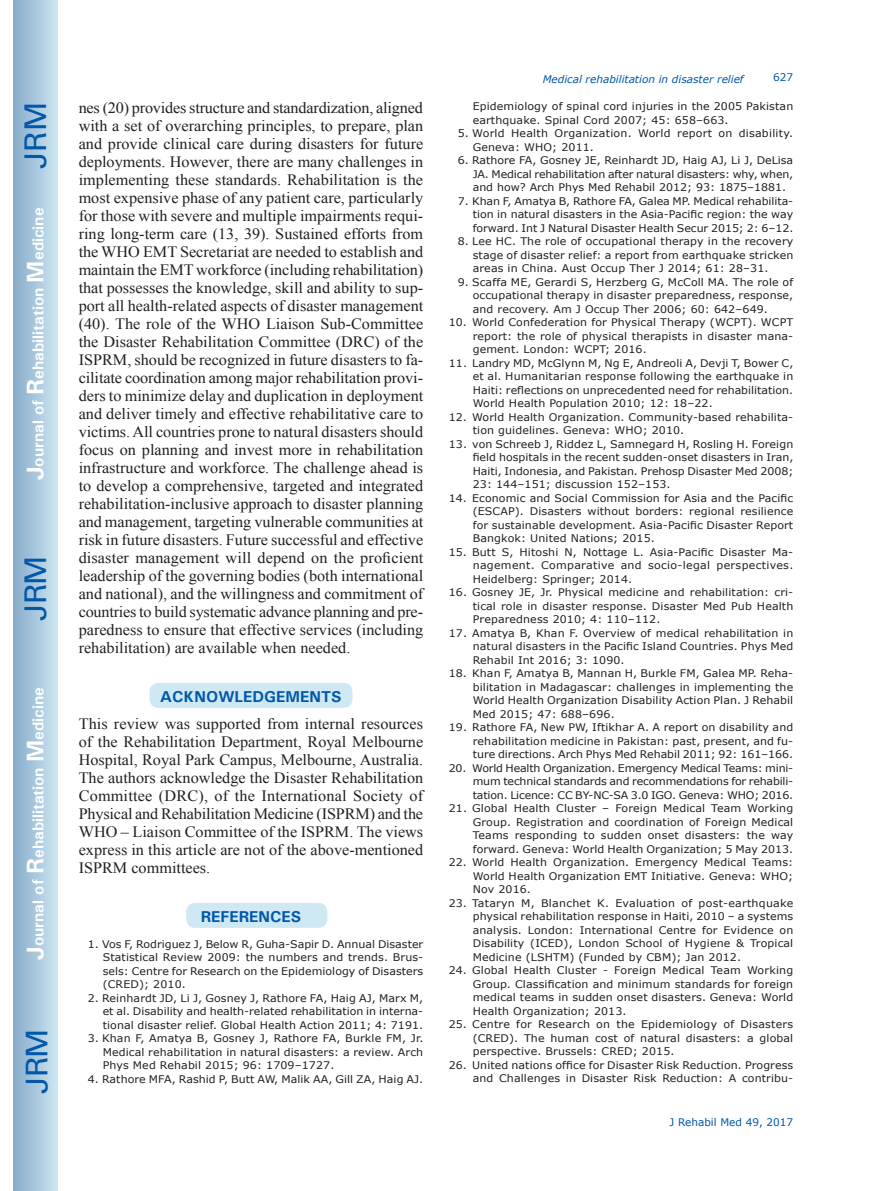
<style>
.page{position:relative;width:872px;height:1191px;background:#fff}
.page>*{position:absolute;margin:0;border:0;box-sizing:border-box;transform-origin:0 0}
.t1{font:30px "Univers";letter-spacing:-.03em;color:#0157a8}
.t2{font:15.75px/18px "Times New Roman";color:#231f20;text-align:justify}
.t3{font:700 15.75px "Univers";color:#fff}
.t4{font:700 15.75px "Univers";color:#0157a8}
.t5{font:10.5px/13.5px "Verdana";letter-spacing:.01em;color:#231f20;text-align:justify;scale:1.05 1}
.t6{font:italic 10.5px "Verdana";color:#0157a8}
.t7{font:10.5px "Verdana";color:#0157a8}
.s1{font-size:24px}
</style>
<div class="page">
<div style="left:14px;top:0;width:43px;height:1191px;background:linear-gradient(to right,#88acca,#cbe5f2)"></div>
<div style="left:149px;top:682px;width:204px;height:26px;background:#cee8f4;border-radius:10px"></div>
<div style="left:148px;top:681px;width:206px;height:28px;border:2px solid #fff;border-radius:10px"></div>
<div style="left:185px;top:902px;width:143px;height:26px;background:#cee8f4;border-radius:10px"></div>
<div style="left:185px;top:901px;width:144px;height:28px;border:2px solid #fff;border-radius:10px"></div>
<h1 class="t1" style="left:18px;top:169px;width:68px;rotate:-90deg">JRM</h1>
<h2 class="t3" style="left:28px;top:480px;width:274px;rotate:-90deg"><span class="s1">J</span>ournal of <span class="s1">R</span>ehabilitation <span class="s1">M</span>edicine</h2>
<h1 class="t1" style="left:18px;top:620px;width:67px;rotate:-90deg">JRM</h1>
<h2 class="t3" style="left:28px;top:959px;width:274px;rotate:-90deg"><span class="s1">J</span>ournal of <span class="s1">R</span>ehabilitation <span class="s1">M</span>edicine</h2>
<h1 class="t1" style="left:19px;top:1093px;width:67px;rotate:-90deg">JRM</h1>
<p class="t2" style="left:79px;top:98px;width:346px">nes (20) provides structure and standardization, aligned with a set of overarching principles, to prepare, plan and provide clinical care during disasters for future deployments. However, there are many challenges in implementing these standards. Rehabilitation is the most expensive phase of any patient care, particularly for those with severe and multiple impairments requi&shy;ring long-term care (13, 39). Sustained efforts from the WHO EMT Secretariat are needed to establish and maintain the EMT workforce (including rehabilitation) that possesses the knowledge, skill and ability to sup&shy;port all health-related aspects of disaster management (40). The role of the WHO Liaison Sub-Committee the Disaster Rehabilitation Committee (DRC) of the ISPRM, should be recognized in future disasters to fa&shy;cilitate coordination among major rehabilitation provi&shy;ders to minimize delay and duplication in deployment and deliver timely and effective rehabilitative care to victims. All countries prone to natural disasters should focus on planning and invest more in rehabilitation infrastructure and workforce. The challenge ahead is to develop a comprehensive, targeted and integrated rehabilitation-inclusive approach to disaster planning and management, targeting vulnerable communities at risk in future disasters. Future successful and effective disaster management will depend on the proficient leadership of the governing bodies (both international and national), and the willingness and commitment of countries to build systematic advance planning and pre&shy;paredness to ensure that effective services (including rehabilitation) are available when needed.</p>
<h2 class="t4" style="left:160px;top:686px;width:183px">ACKNOWLEDGEMENTS</h2>
<p class="t2" style="left:79px;top:714px;width:346px">This review was supported from internal resources of the Rehabilitation Department, Royal Melbourne Hospital, Royal Park Campus, Melbourne, Australia.<br>The authors acknowledge the Disaster Rehabilitation Committee (DRC), of the International Society of Physical and Rehabilitation Medicine (ISPRM) and the WHO – Liaison Committee of the ISPRM. The views express in this article are not of the above-mentioned ISPRM committees.</p>
<h2 class="t4" style="left:201px;top:906px;width:102px">REFERENCES</h2>
<p class="t5" style="left:103px;top:937px;width:307px;text-indent:-15px">1. Vos F, Rodriguez J, Below R, Guha-Sapir D. Annual Disaster Statistical Review 2009: the numbers and trends. Brus&shy;sels: Centre for Research on the Epidemiology of Disasters (CRED); 2010.</p>
<p class="t5" style="left:103px;top:991px;width:307px;text-indent:-15px">2. Reinhardt JD, Li J, Gosney J, Rathore FA, Haig AJ, Marx M, et al. Disability and health-related rehabilitation in interna&shy;tional disaster relief. Global Health Action 2011; 4: 7191.</p>
<p class="t5" style="left:103px;top:1031px;width:307px;text-indent:-15px">3. Khan F, Amatya B, Gosney J, Rathore FA, Burkle FM, Jr.<br>Medical rehabilitation in natural disasters: a review. Arch Phys Med Rehabil 2015; 96: 1709–1727.</p>
<p class="t5" style="left:88px;top:1072px;width:321px">4. Rathore MFA, Rashid P, Butt AW, Malik AA, Gill ZA, Haig AJ.</p>
<p class="t6" style="left:543px;top:72px;width:202px">Medical rehabilitation in disaster relief</p>
<p class="t7" style="left:773px;top:70px;width:22px">627</p>
<p class="t5" style="left:473px;top:99px;width:307px">Epidemiology of spinal cord injuries in the 2005 Pakistan earthquake. Spinal Cord 2007; 45: 658–663.</p>
<p class="t5" style="left:473px;top:126px;width:307px;text-indent:-15px">5. World Health Organization. World report on disability.<br>Geneva: WHO; 2011.</p>
<p class="t5" style="left:473px;top:153px;width:307px;text-indent:-15px">6. Rathore FA, Gosney JE, Reinhardt JD, Haig AJ, Li J, DeLisa JA. Medical rehabilitation after natural disasters: why, when, and how? Arch Phys Med Rehabil 2012; 93: 1875–1881.</p>
<p class="t5" style="left:473px;top:194px;width:307px;text-indent:-15px">7. Khan F, Amatya B, Rathore FA, Galea MP. Medical rehabilita&shy;tion in natural disasters in the Asia-Pacific region: the way forward. Int J Natural Disaster Health Secur 2015; 2: 6–12.</p>
<p class="t5" style="left:473px;top:234px;width:307px;text-indent:-15px">8. Lee HC. The role of occupational therapy in the recovery stage of disaster relief: a report from earthquake stricken areas in China. Aust Occup Ther J 2014; 61: 28–31.</p>
<p class="t5" style="left:473px;top:275px;width:307px;text-indent:-15px">9. Scaffa ME, Gerardi S, Herzberg G, McColl MA. The role of occupational therapy in disaster preparedness, response, and recovery. Am J Occup Ther 2006; 60: 642–649.</p>
<p class="t5" style="left:473px;top:315px;width:307px;text-indent:-24px">10. World Confederation for Physical Therapy (WCPT). WCPT report: the role of physical therapists in disaster mana&shy;gement. London: WCPT; 2016.</p>
<p class="t5" style="left:473px;top:356px;width:307px;text-indent:-24px">11. Landry MD, McGlynn M, Ng E, Andreoli A, Devji T, Bower C, et al. Humanitarian response following the earthquake in Haiti: reflections on unprecedented need for rehabilitation.<br>World Health Population 2010; 12: 18–22.</p>
<p class="t5" style="left:473px;top:410px;width:307px;text-indent:-24px">12. World Health Organization. Community-based rehabilita&shy;tion guidelines. Geneva: WHO; 2010.</p>
<p class="t5" style="left:473px;top:437px;width:307px;text-indent:-24px">13. von Schreeb J, Riddez L, Samnegard H, Rosling H. Foreign field hospitals in the recent sudden-onset disasters in Iran, Haiti, Indonesia, and Pakistan. Prehosp Disaster Med 2008; 23: 144–151; discussion 152–153.</p>
<p class="t5" style="left:473px;top:491px;width:307px;text-indent:-24px">14. Economic and Social Commission for Asia and the Pacific (ESCAP). Disasters without borders: regional resilience for sustainable development. Asia-Pacific Disaster Report Bangkok: United Nations; 2015.</p>
<p class="t5" style="left:473px;top:545px;width:307px;text-indent:-24px">15. Butt S, Hitoshi N, Nottage L. Asia-Pacific Disaster Ma&shy;nagement. Comparative and socio-legal perspectives.<br>Heidelberg: Springer; 2014.</p>
<p class="t5" style="left:473px;top:585px;width:307px;text-indent:-24px">16. Gosney JE, Jr. Physical medicine and rehabilitation: cri&shy;tical role in disaster response. Disaster Med Pub Health Preparedness 2010; 4: 110–112.</p>
<p class="t5" style="left:473px;top:626px;width:307px;text-indent:-24px">17. Amatya B, Khan F. Overview of medical rehabilitation in natural disasters in the Pacific Island Countries. Phys Med Rehabil Int 2016; 3: 1090.</p>
<p class="t5" style="left:473px;top:666px;width:307px;text-indent:-24px">18. Khan F, Amatya B, Mannan H, Burkle FM, Galea MP. Reha&shy;bilitation in Madagascar: challenges in implementing the World Health Organization Disability Action Plan. J Rehabil Med 2015; 47: 688–696.</p>
<p class="t5" style="left:473px;top:720px;width:307px;text-indent:-24px">19. Rathore FA, New PW, Iftikhar A. A report on disability and rehabilitation medicine in Pakistan: past, present, and fu&shy;ture directions. Arch Phys Med Rehabil 2011; 92: 161–166.</p>
<p class="t5" style="left:473px;top:761px;width:307px;text-indent:-24px">20. World Health Organization. Emergency Medical Teams: mini&shy;mum technical standards and recommendations for rehabili&shy;tation. Licence: CC BY-NC-SA 3.0 IGO. Geneva: WHO; 2016.</p>
<p class="t5" style="left:473px;top:801px;width:307px;text-indent:-24px">21. Global Health Cluster – Foreign Medical Team Working Group. Registration and coordination of Foreign Medical Teams responding to sudden onset disasters: the way forward. Geneva: World Health Organization; 5 May 2013.</p>
<p class="t5" style="left:473px;top:855px;width:307px;text-indent:-24px">22. World Health Organization. Emergency Medical Teams:<br>World Health Organization EMT Initiative. Geneva: WHO; Nov 2016.</p>
<p class="t5" style="left:473px;top:896px;width:307px;text-indent:-24px">23. Tataryn M, Blanchet K. Evaluation of post-earthquake physical rehabilitation response in Haiti, 2010 – a systems analysis. London: International Centre for Evidence on Disability (ICED), London School of Hygiene &amp; Tropical Medicine (LSHTM) (Funded by CBM); Jan 2012.</p>
<p class="t5" style="left:473px;top:963px;width:307px;text-indent:-24px">24. Global Health Cluster - Foreign Medical Team Working Group. Classification and minimum standards for foreign medical teams in sudden onset disasters. Geneva: World Health Organization; 2013.</p>
<p class="t5" style="left:473px;top:1017px;width:307px;text-indent:-24px">25. Centre for Research on the Epidemiology of Disasters (CRED). The human cost of natural disasters: a global perspective. Brussels: CRED; 2015.</p>
<p class="t5" style="left:449px;top:1058px;width:330px;text-align:right">26. United nations office for Disaster Risk Reduction. Progress and Challenges in Disaster Risk Reduction: A contribu-</p>
<p class="t7" style="left:669px;top:1114px;width:125px">J Rehabil Med 49, 2017</p>
</div>
